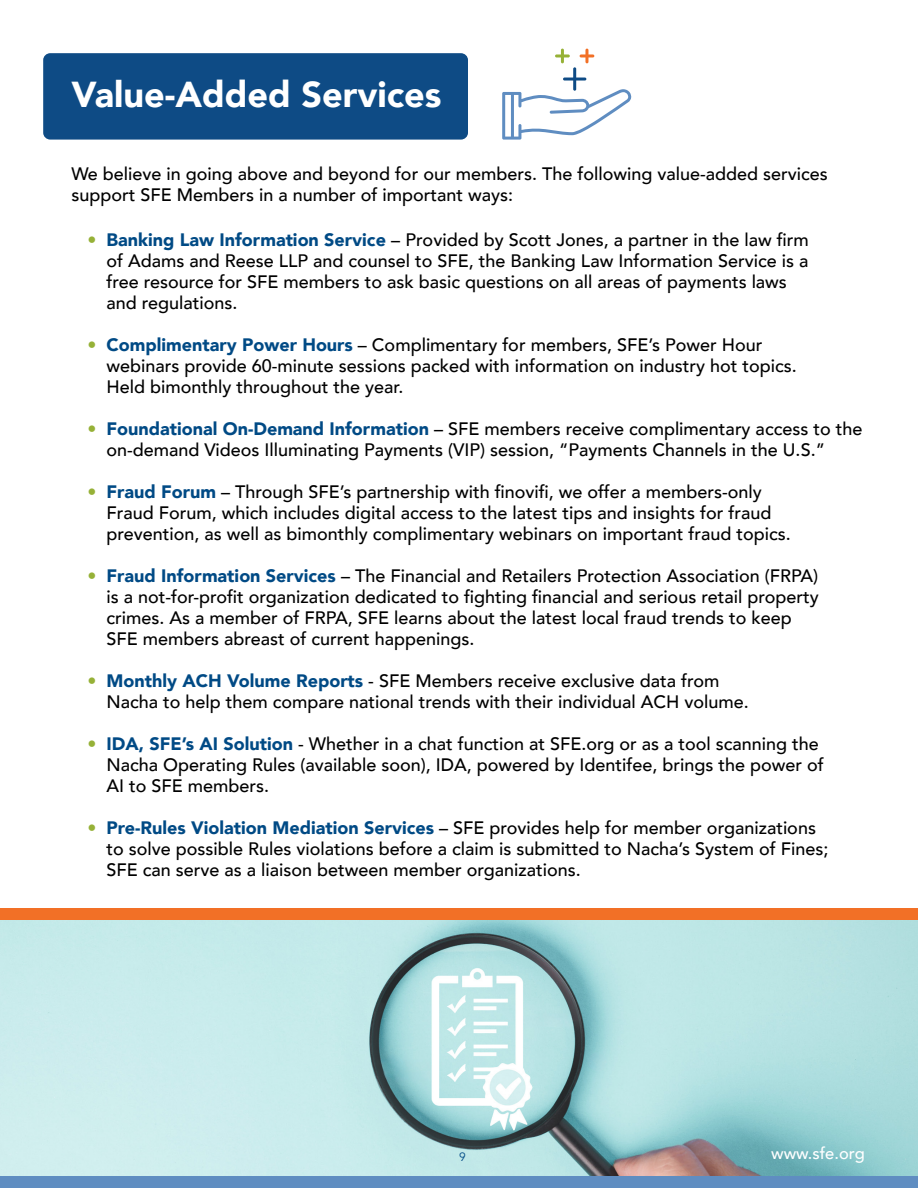
<style>
.page{position:relative;width:918px;height:1188px;background:#fff}
.page>*{position:absolute;margin:0;border:0;box-sizing:border-box;transform-origin:0 0}
.t1{font:900 36px "Avenir";color:#fff}
.t2{font:500 18px/21px "Avenir";color:#000}
.t3{font:500 16.5px "Avenir";color:#fff}
.t4{font:12px "Avenir";color:#004a85}
.s1{font-weight:900;color:#96b137}
.s2{font-weight:900;color:#004a85}
</style>
<div class="page">
<img style="left:0;top:920px;width:918px;height:257px">
<div style="left:43px;top:53px;width:425px;height:87px;background:#0e4b85;border-radius:7px"></div>
<svg style="left:502px;top:49px;width:129px;height:91px"></svg>
<div style="left:0;top:1177px;width:918px;height:11px;background:#5f8dc1"></div>
<div style="left:0;top:909px;width:918px;height:11px;background:#f27026"></div>
<h1 class="t1" style="left:71px;top:64px;width:372px">Value-Added Services</h1>
<p class="t2" style="left:71px;top:163px;width:758px">We believe in going above and beyond for our members. The following value-added services support SFE Members in a number of important ways:</p>
<p class="t2" style="left:106px;top:229px;width:704px;text-indent:-19px"><span class="s1">•</span> <span class="s2">Banking Law Information Service</span> – Provided by Scott Jones, a partner in the law firm of Adams and Reese LLP and counsel to SFE, the Banking Law Information Service is a free resource for SFE members to ask basic questions on all areas of payments laws and regulations.</p>
<p class="t2" style="left:106px;top:334px;width:692px;text-indent:-19px"><span class="s1">•</span> <span class="s2">Complimentary Power Hours</span> – Complimentary for members, SFE’s Power Hour webinars provide 60-minute sessions packed with information on industry hot topics.<br>Held bimonthly throughout the year.</p>
<p class="t2" style="left:106px;top:418px;width:757px;text-indent:-19px"><span class="s1">•</span> <span class="s2">Foundational On-Demand Information</span> – SFE members receive complimentary access to the on-demand Videos Illuminating Payments (VIP) session, “Payments Channels in the U.S.”</p>
<p class="t2" style="left:106px;top:481px;width:686px;text-indent:-19px"><span class="s1">•</span> <span class="s2">Fraud Forum</span> – Through SFE’s partnership with finovifi, we offer a members-only<br>Fraud Forum, which includes digital access to the latest tips and insights for fraud prevention, as well as bimonthly complimentary webinars on important fraud topics.</p>
<p class="t2" style="left:106px;top:565px;width:714px;text-indent:-19px"><span class="s1">•</span> <span class="s2">Fraud Information Services</span> – The Financial and Retailers Protection Association (FRPA) is a not-for-profit organization dedicated to fighting financial and serious retail property crimes. As a member of FRPA, SFE learns about the latest local fraud trends to keep SFE members abreast of current happenings.</p>
<p class="t2" style="left:106px;top:670px;width:644px;text-indent:-19px"><span class="s1">•</span> <span class="s2">Monthly ACH Volume Reports</span> - SFE Members receive exclusive data from<br>Nacha to help them compare national trends with their individual ACH volume.</p>
<p class="t2" style="left:106px;top:733px;width:719px;text-indent:-19px"><span class="s1">•</span> <span class="s2">IDA, SFE’s AI Solution</span> - Whether in a chat function at SFE.org or as a tool scanning the<br>Nacha Operating Rules (available soon), IDA, powered by Identifee, brings the power of<br>AI to SFE members.</p>
<p class="t2" style="left:106px;top:817px;width:724px;text-indent:-19px"><span class="s1">•</span> <span class="s2">Pre-Rules Violation Mediation Services</span> – SFE provides help for member organizations to solve possible Rules violations before a claim is submitted to Nacha’s System of Fines;<br>SFE can serve as a liaison between member organizations.</p>
<p class="t4" style="left:459px;top:1149px;width:8px">9</p>
<p class="t3" style="left:771px;top:1139px;width:95px">www.sfe.org</p>
</div>
